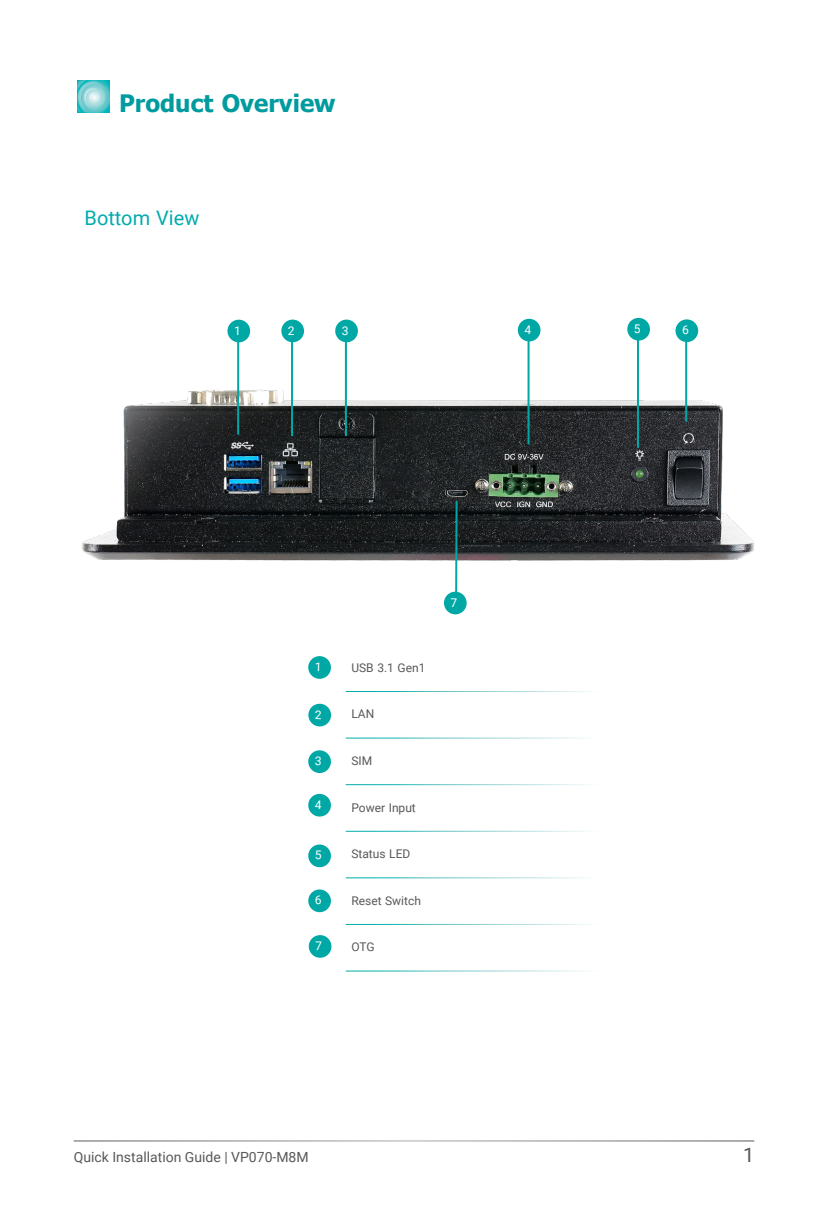
<style>
.page{position:relative;width:828px;height:1225px;background:#fff}
.page>*{position:absolute;margin:0;border:0;box-sizing:border-box;transform-origin:0 0}
.Subheading_1{font:700 24px "Tahoma";color:#009b9e}
.Heading_3{font:20px "Roboto";color:#00aaad}
.t1{font:20px "Roboto";color:#57585a}
.t2{font:14px "Roboto";color:#57585a}
.GreenCircleDesc{font:12px "Roboto";color:#57585a}
</style>
<div class="page">
<hr style="left:74px;top:1140px;width:680px;height:1px;background:#57585a">
<svg style="left:77px;top:80px;width:32px;height:32px"></svg>
<div style="left:308px;top:656px;width:23px;height:23px;background:#00a8a5;border-radius:50%"></div>
<div style="left:308px;top:703px;width:23px;height:23px;background:#00a8a5;border-radius:50%"></div>
<div style="left:308px;top:750px;width:23px;height:23px;background:#00a8a5;border-radius:50%"></div>
<div style="left:308px;top:793px;width:23px;height:23px;background:#00a8a5;border-radius:50%"></div>
<div style="left:308px;top:844px;width:23px;height:23px;background:#00a8a5;border-radius:50%"></div>
<div style="left:308px;top:889px;width:23px;height:23px;background:#00a8a5;border-radius:50%"></div>
<div style="left:309px;top:935px;width:22px;height:23px;background:#00a8a5;border-radius:50%"></div>
<img style="left:81px;top:389px;width:674px;height:172px">
<hr style="left:237px;top:337px;width:2px;height:98px;background:#00a8a5">
<div style="left:227px;top:320px;width:23px;height:22px;background:#00a8a5;border-radius:50%"></div>
<hr style="left:291px;top:339px;width:2px;height:97px;background:#00a8a5">
<hr style="left:345px;top:339px;width:2px;height:97px;background:#00a8a5">
<div style="left:281px;top:319px;width:23px;height:23px;background:#00a8a5;border-radius:50%"></div>
<div style="left:335px;top:319px;width:23px;height:23px;background:#00a8a5;border-radius:50%"></div>
<hr style="left:527px;top:337px;width:2px;height:107px;background:#00a8a5">
<div style="left:518px;top:319px;width:22px;height:22px;background:#00a8a5;border-radius:50%"></div>
<hr style="left:685px;top:336px;width:2px;height:86px;background:#00a8a5">
<hr style="left:637px;top:334px;width:2px;height:114px;background:#00a8a5">
<div style="left:675px;top:319px;width:23px;height:23px;background:#00a8a5;border-radius:50%"></div>
<div style="left:627px;top:318px;width:23px;height:23px;background:#00a8a5;border-radius:50%"></div>
<hr style="left:455px;top:501px;width:2px;height:94px;background:#00a8a5">
<div style="left:444px;top:591px;width:23px;height:23px;background:#00a8a5;border-radius:50%"></div>
<p class="Subheading_1" style="left:119px;top:86px;width:218px">Product Overview</p>
<p class="Heading_3" style="left:85px;top:204px;width:116px">Bottom View</p>
<p class="GreenCircleDesc" style="left:351px;top:659px;width:76px">USB 3.1 Gen1</p>
<p class="GreenCircleDesc" style="left:351px;top:706px;width:24px">LAN</p>
<p class="GreenCircleDesc" style="left:351px;top:752px;width:22px">SIM</p>
<p class="GreenCircleDesc" style="left:351px;top:799px;width:66px">Power Input</p>
<p class="GreenCircleDesc" style="left:351px;top:845px;width:60px">Status LED</p>
<p class="GreenCircleDesc" style="left:351px;top:892px;width:71px">Reset Switch</p>
<p class="GreenCircleDesc" style="left:351px;top:938px;width:25px">OTG</p>
<p class="t2" style="left:74px;top:1147px;width:236px">Quick Installation Guide | VP070-M8M</p>
<h2 class="t1" style="left:743px;top:1141px;width:13px">1</h2>
</div>
